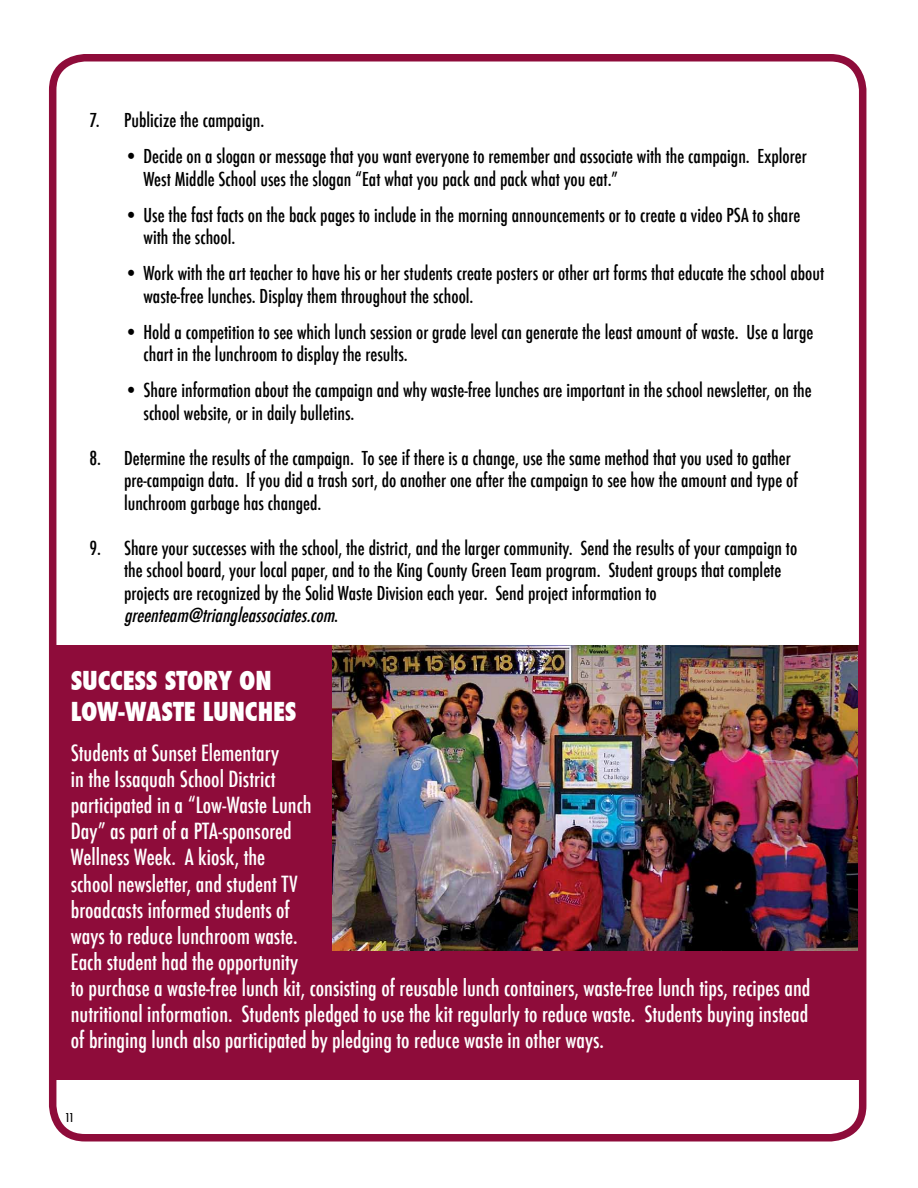
<style>
.page{position:relative;width:918px;height:1188px;background:#fff}
.page>*{position:absolute;margin:0;border:0;box-sizing:border-box;transform-origin:0 0}
.t1{font:800 condensed 25.5px/31.5px "Futura";letter-spacing:-.01em;color:#fff}
.t2{font:500 condensed 21.75px/26.1px "Futura";color:#fff}
.t3{font:500 condensed 18.75px/22.5px "Futura";color:#000}
.t4{font:500 condensed 12px "Futura";color:#000}
.s1{font-style:italic}
</style>
<div class="page">
<div style="left:49px;top:54px;width:817px;height:1088px;border:8px solid #8e0c3a;border-radius:32px"></div>
<div style="left:51px;top:645px;width:813px;height:435px;background:#8e0c3a"></div>
<img style="left:332px;top:645px;width:525px;height:306px">
<p class="t3" style="left:90px;top:109px;width:176px">7. Publicize the campaign.</p>
<p class="t3" style="left:144px;top:145px;width:665px;text-indent:-20px">• Decide on a slogan or message that you want everyone to remember and associate with the campaign. Explorer<br>West Middle School uses the slogan “Eat what you pack and pack what you eat.”</p>
<p class="t3" style="left:144px;top:204px;width:658px;text-indent:-20px">• Use the fast facts on the back pages to include in the morning announcements or to create a video PSA to share with the school.</p>
<p class="t3" style="left:144px;top:262px;width:682px;text-indent:-20px">• Work with the art teacher to have his or her students create posters or other art forms that educate the school about waste-free lunches. Display them throughout the school.</p>
<p class="t3" style="left:144px;top:321px;width:671px;text-indent:-20px">• Hold a competition to see which lunch session or grade level can generate the least amount of waste. Use a large chart in the lunchroom to display the results.</p>
<p class="t3" style="left:144px;top:379px;width:670px;text-indent:-20px">• Share information about the campaign and why waste-free lunches are important in the school newsletter, on the school website, or in daily bulletins.</p>
<p class="t3" style="left:124px;top:447px;width:675px;text-indent:-34px">8. Determine the results of the campaign. To see if there is a change, use the same method that you used to gather pre-campaign data. If you did a trash sort, do another one after the campaign to see how the amount and type of lunchroom garbage has changed.</p>
<p class="t3" style="left:124px;top:537px;width:675px;text-indent:-34px">9. Share your successes with the school, the district, and the larger community. Send the results of your campaign to the school board, your local paper, and to the King County Green Team program. Student groups that complete projects are recognized by the Solid Waste Division each year. Send project information to <span class="s1">greenteam@triangleassociates.com</span>.</p>
<h1 class="t1" style="left:71px;top:665px;width:227px">SUCCESS STORY ON<br>LOW-WASTE LUNCHES</h1>
<p class="t2" style="left:71px;top:740px;width:741px">Students at Sunset Elementary<br>in the Issaquah School District<br>participated in a “Low-Waste Lunch<br>Day” as part of a PTA-sponsored<br>Wellness Week. A kiosk, the<br>school newsletter, and student TV<br>broadcasts informed students of<br>ways to reduce lunchroom waste.<br>Each student had the opportunity<br>to purchase a waste-free lunch kit, consisting of reusable lunch containers, waste-free lunch tips, recipes and nutritional information. Students pledged to use the kit regularly to reduce waste. Students buying instead of bringing lunch also participated by pledging to reduce waste in other ways.</p>
<p class="t4" style="left:65px;top:1110px;width:10px">11</p>
</div>
